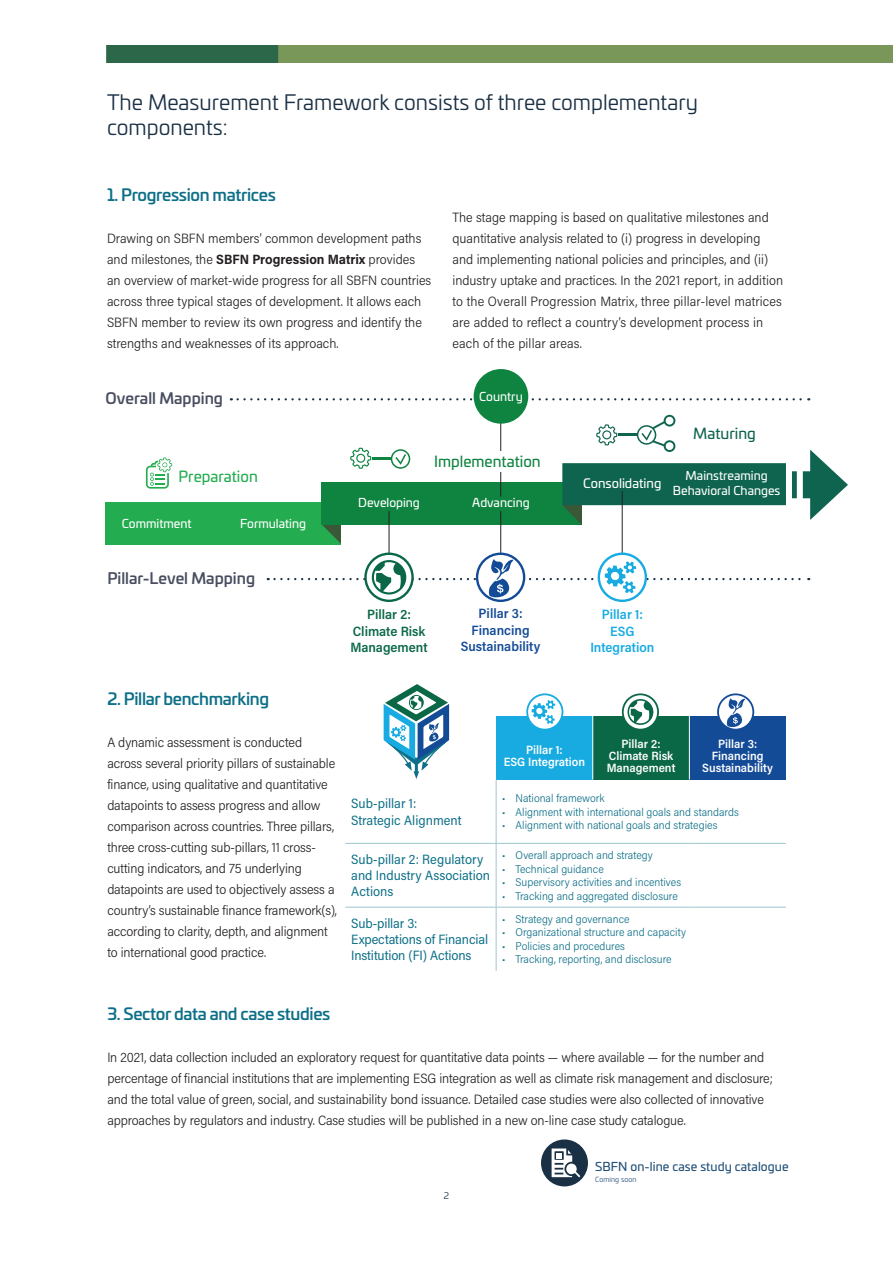
<style>
.page{position:relative;width:893px;height:1263px;background:#fff}
.page>*{position:absolute;margin:0;border:0;box-sizing:border-box;transform-origin:0 0}
.t1{font:21px/25.2px "Univia Pro";color:#1a3044}
.t2{font:500 16.5px "Univia Pro";letter-spacing:-.02em;color:#0e7088}
.t3{font:500 15.45px "Univia Pro";color:#484e60}
.t4{font:15px "Univia Pro";color:#0f8441}
.t5{font:15px "Univia Pro";color:#24ac50}
.t6{font:15px "Univia Pro";color:#0f644f}
.t7{font:300 13.5px/21px "Acumin Pro Semi Cond";letter-spacing:-.005em;color:#231f20}
.t8{font:13.5px/16.2px "Acumin Pro Semi Cond";color:#0e7088}
.t9{font:600 13.5px/16.5px "Acumin Pro Semi Cond";color:#144b97;text-align:center}
.t10{font:600 13.5px/16.5px "Acumin Pro Semi Cond";color:#0b6847;text-align:center}
.t11{font:600 13.5px/16.5px "Acumin Pro Semi Cond";color:#17abe2;text-align:center}
.t12{font:12.75px "Univia Pro";color:#fff}
.t13{font:600 12px/12px "Acumin Pro Semi Cond";color:#fff;text-align:center}
.t14{font:12px/14.4px "Univia Pro";color:#fff;text-align:center}
.t15{font:12px "Univia Pro";letter-spacing:.01em;color:#1f4e77}
.t16{font:300 11.25px "Acumin Pro Semi Cond";color:#0e7088}
.t17{font:9px "Univia Pro";color:#1a3044}
.t18{font:7.05px "Univia Pro";letter-spacing:.01em;color:#1f4e77}
.s1{font-weight:700}
</style>
<div class="page">
<div style="left:106px;top:502px;width:235px;height:42px;background:#24ac50"></div>
<svg style="left:322px;top:525px;width:19px;height:19px"></svg>
<div style="left:322px;top:483px;width:260px;height:42px;background:#0f8441"></div>
<svg style="left:562px;top:505px;width:20px;height:20px"></svg>
<div style="left:562px;top:463px;width:224px;height:42px;background:#0f644f"></div>
<hr style="left:500px;top:511px;width:1px;height:67px;background:#231f20">
<hr style="left:500px;top:413px;width:1px;height:83px;background:#231f20">
<svg style="left:238px;top:398px;width:571px;height:2px"></svg>
<div style="left:474px;top:369px;width:54px;height:55px;background:#0f8441;border-radius:50%"></div>
<div style="left:789px;top:471px;width:35px;height:27px;background:#0f644f"></div>
<svg style="left:810px;top:450px;width:38px;height:70px"></svg>
<div style="left:797px;top:448px;width:6px;height:77px;background:#fff"></div>
<div style="left:786px;top:448px;width:6px;height:77px;background:#fff"></div>
<hr style="left:622px;top:491px;width:1px;height:86px;background:#231f20">
<svg style="left:599px;top:554px;width:47px;height:47px"></svg>
<div style="left:598px;top:552px;width:49px;height:50px;border:2px solid #17abe2;border-radius:50%"></div>
<hr style="left:389px;top:511px;width:1px;height:67px;background:#231f20">
<svg style="left:365px;top:554px;width:48px;height:47px"></svg>
<div style="left:364px;top:552px;width:50px;height:50px;border:2px solid #0b6847;border-radius:50%"></div>
<svg style="left:477px;top:554px;width:47px;height:47px"></svg>
<svg style="left:268px;top:559px;width:541px;height:41px"></svg>
<div style="left:476px;top:552px;width:49px;height:50px;border:2px solid #144b97;border-radius:50%"></div>
<svg style="left:596px;top:424px;width:21px;height:21px"></svg>
<hr style="left:618px;top:434px;width:20px;height:2px;background:#0f644f">
<svg style="left:637px;top:415px;width:38px;height:37px"></svg>
<div style="left:414px;top:451px;width:147px;height:20px;background:#fff"></div>
<svg style="left:350px;top:448px;width:60px;height:21px"></svg>
<svg style="left:146px;top:457px;width:26px;height:32px"></svg>
<svg style="left:539px;top:1138px;width:50px;height:50px"></svg>
<div style="left:538px;top:1136px;width:53px;height:53px;border:3px solid #fff;border-radius:50%"></div>
<svg style="left:552px;top:1148px;width:28px;height:29px"></svg>
<div style="left:496px;top:716px;width:97px;height:63px;background:#17abe2"></div>
<div style="left:593px;top:716px;width:96px;height:63px;background:#0b6847"></div>
<div style="left:689px;top:716px;width:97px;height:63px;background:#144b97"></div>
<hr style="left:592px;top:716px;width:1px;height:63px;background:#fff">
<hr style="left:689px;top:716px;width:1px;height:63px;background:#fff">
<hr style="left:496px;top:779px;width:1px;height:64px;background:#9cc6cf">
<hr style="left:345px;top:843px;width:151px;height:1px;background:#9cc6cf">
<hr style="left:496px;top:843px;width:97px;height:1px;background:#9cc6cf">
<hr style="left:496px;top:844px;width:1px;height:63px;background:#9cc6cf">
<hr style="left:593px;top:843px;width:96px;height:1px;background:#9cc6cf">
<hr style="left:689px;top:843px;width:97px;height:1px;background:#9cc6cf">
<hr style="left:345px;top:907px;width:151px;height:1px;background:#9cc6cf">
<hr style="left:496px;top:907px;width:97px;height:1px;background:#9cc6cf">
<hr style="left:496px;top:907px;width:1px;height:64px;background:#9cc6cf">
<hr style="left:593px;top:907px;width:96px;height:1px;background:#9cc6cf">
<hr style="left:689px;top:907px;width:97px;height:1px;background:#9cc6cf">
<svg style="left:527px;top:694px;width:35px;height:36px"></svg>
<svg style="left:532px;top:700px;width:23px;height:24px"></svg>
<div style="left:526px;top:693px;width:37px;height:37px;border:2px solid #17abe2;border-radius:50%"></div>
<svg style="left:623px;top:694px;width:35px;height:36px"></svg>
<svg style="left:627px;top:699px;width:26px;height:26px"></svg>
<div style="left:622px;top:693px;width:37px;height:37px;border:2px solid #0b6847;border-radius:50%"></div>
<svg style="left:718px;top:694px;width:35px;height:36px"></svg>
<svg style="left:727px;top:698px;width:20px;height:29px"></svg>
<div style="left:717px;top:693px;width:37px;height:37px;border:2px solid #144b97;border-radius:50%"></div>
<svg style="left:383px;top:684px;width:67px;height:95px"></svg>
<div style="left:106px;top:45px;width:787px;height:18px;background:#789759"></div>
<div style="left:106px;top:45px;width:172px;height:18px;background:#2d6749"></div>
<h1 class="t1" style="left:107px;top:89px;width:592px">The Measurement Framework consists of three complementary components:</h1>
<p class="t2" style="left:107px;top:182px;width:170px">1. Progression matrices</p>
<p class="t7" style="left:107px;top:227px;width:326px">Drawing on SBFN members’ common development paths and milestones, the <span class="s1">SBFN Progression Matrix</span> provides an overview of market-wide progress for all SBFN countries across three typical stages of development. It allows each SBFN member to review its own progress and identify the strengths and weaknesses of its approach.</p>
<p class="t7" style="left:452px;top:206px;width:332px">The stage mapping is based on qualitative milestones and quantitative analysis related to (i) progress in developing and implementing national policies and principles, and (ii) industry uptake and practices. In the 2021 report, in addition to the Overall Progression Matrix, three pillar-level matrices are added to reflect a country’s development process in each of the pillar areas.</p>
<p class="t3" style="left:106px;top:386px;width:119px">Overall Mapping</p>
<p class="t14" style="left:479px;top:389px;width:45px">Country</p>
<p class="t5" style="left:178px;top:465px;width:81px">Preparation</p>
<p class="t14" style="left:122px;top:516px;width:71px">Commitment</p>
<p class="t14" style="left:240px;top:516px;width:67px">Formulating</p>
<p class="t3" style="left:107px;top:566px;width:149px">Pillar-Level Mapping</p>
<p class="t4" style="left:434px;top:450px;width:108px">Implementation</p>
<p class="t14" style="left:358px;top:495px;width:63px">Developing</p>
<p class="t14" style="left:472px;top:495px;width:59px">Advancing</p>
<p class="t10" style="left:350px;top:606px;width:79px">Pillar 2:<br>Climate Risk<br>Management</p>
<p class="t9" style="left:461px;top:604px;width:81px">Pillar 3:<br>Financing<br>Sustainability</p>
<p class="t6" style="left:693px;top:422px;width:64px">Maturing</p>
<p class="t12" style="left:583px;top:474px;width:80px">Consolidating</p>
<p class="t14" style="left:673px;top:468px;width:109px">Mainstreaming<br>Behavioral Changes</p>
<p class="t11" style="left:590px;top:606px;width:66px">Pillar 1:<br>ESG<br>Integration</p>
<p class="t2" style="left:107px;top:686px;width:163px">2. Pillar benchmarking</p>
<p class="t7" style="left:107px;top:731px;width:231px">A dynamic assessment is conducted across several priority pillars of sustainable finance, using qualitative and quantitative datapoints to assess progress and allow comparison across countries. Three pillars, three cross-cutting sub-pillars, 11 cross&shy;cutting indicators, and 75 underlying datapoints are used to objectively assess a country’s sustainable finance framework(s), according to clarity, depth, and alignment to international good practice.</p>
<p class="t8" style="left:351px;top:795px;width:112px">Sub-pillar 1:<br>Strategic Alignment</p>
<p class="t13" style="left:504px;top:743px;width:83px">Pillar 1:<br>ESG Integration</p>
<p class="t13" style="left:607px;top:737px;width:70px">Pillar 2:<br>Climate Risk<br>Management</p>
<p class="t13" style="left:702px;top:737px;width:72px">Pillar 3:<br>Financing<br>Sustainability</p>
<p class="t16" style="left:502px;top:790px;width:104px">• National framework</p>
<p class="t16" style="left:502px;top:804px;width:238px">• Alignment with international goals and standards</p>
<p class="t16" style="left:502px;top:817px;width:217px">• Alignment with national goals and strategies</p>
<p class="t8" style="left:351px;top:851px;width:140px">Sub-pillar 2: Regulatory and Industry Association<br>Actions</p>
<p class="t16" style="left:502px;top:847px;width:152px">• Overall approach and strategy</p>
<p class="t16" style="left:502px;top:861px;width:103px">• Technical guidance</p>
<p class="t16" style="left:502px;top:874px;width:180px">• Supervisory activities and incentives</p>
<p class="t16" style="left:502px;top:888px;width:177px">• Tracking and aggregated disclosure</p>
<p class="t8" style="left:351px;top:914px;width:138px">Sub-pillar 3:<br>Expectations of Financial<br>Institution (FI) Actions</p>
<p class="t16" style="left:502px;top:911px;width:129px">• Strategy and governance</p>
<p class="t16" style="left:502px;top:925px;width:185px">• Organizational structure and capacity</p>
<p class="t16" style="left:502px;top:938px;width:124px">• Policies and procedures</p>
<p class="t16" style="left:502px;top:952px;width:171px">• Tracking, reporting, and disclosure</p>
<p class="t2" style="left:107px;top:1001px;width:225px">3. Sector data and case studies</p>
<p class="t7" style="left:107px;top:1046px;width:667px">In 2021, data collection included an exploratory request for quantitative data points — where available — for the number and percentage of financial institutions that are implementing ESG integration as well as climate risk management and disclosure; and the total value of green, social, and sustainability bond issuance. Detailed case studies were also collected of innovative approaches by regulators and industry. Case studies will be published in a new on-line case study catalogue.</p>
<p class="t15" style="left:595px;top:1158px;width:195px">SBFN on-line case study catalogue</p>
<p class="t18" style="left:595px;top:1174px;width:43px">Coming soon</p>
<p class="t17" style="left:444px;top:1189px;width:7px">2</p>
</div>
